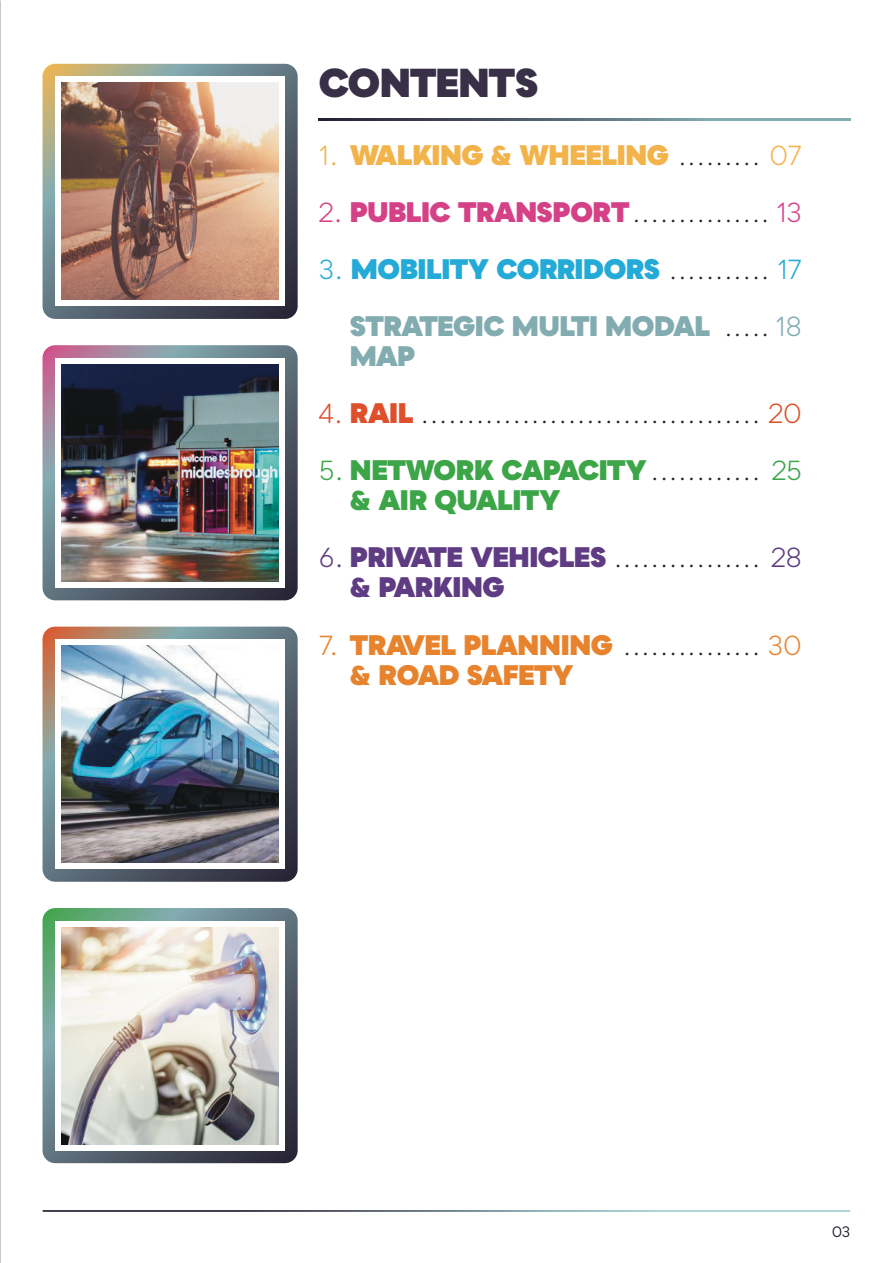
<style>
.page{position:relative;width:893px;height:1263px;background:#fff}
.page>*{position:absolute;margin:0;border:0;box-sizing:border-box;transform-origin:0 0}
.t1{font:900 39px "Bozon";letter-spacing:-.02em;color:#373047}
.t2{font:300 27.3px "Bozon";color:#242031}
.t3{font:900 27.3px/30px "Bozon";letter-spacing:-.03em;color:#e8832d}
.t4{font:900 27.3px/30px "Bozon";letter-spacing:-.025em;color:#5f3b83}
.t5{font:900 27.3px/30px "Bozon";letter-spacing:-.025em;color:#3ca548}
.t6{font:900 27.3px "Bozon";letter-spacing:-.02em;color:#d54186}
.t7{font:900 27.3px "Bozon";letter-spacing:-.015em;color:#24aad6}
.t8{font:900 27.3px "Bozon";letter-spacing:-.03em;color:#f2b34a}
.t9{font:900 27.3px/30px "Bozon";letter-spacing:-.02em;color:#82acb0}
.t10{font:15px "Bozon";color:#242031}
.s1{font-weight:400}
.s2{font-weight:300;color:#242031}
.s3{font-weight:400;color:#de502b}
.s4{font-weight:900;color:#de502b}
</style>
<div class="page">
<svg style="left:43px;top:64px;width:255px;height:255px;background:#707977"></svg>
<div style="left:55px;top:77px;width:230px;height:229px;background:#fff"></div>
<img style="left:62px;top:83px;width:217px;height:217px">
<svg style="left:43px;top:345px;width:255px;height:255px;background:#6c6d7c"></svg>
<div style="left:55px;top:358px;width:230px;height:230px;background:#fff"></div>
<svg style="left:43px;top:627px;width:255px;height:255px;background:#6c6d70"></svg>
<div style="left:55px;top:639px;width:230px;height:230px;background:#fff"></div>
<img style="left:62px;top:646px;width:217px;height:217px">
<svg style="left:43px;top:908px;width:255px;height:255px;background:#5d7877"></svg>
<div style="left:55px;top:921px;width:230px;height:229px;background:#fff"></div>
<img style="left:62px;top:927px;width:217px;height:217px">
<img style="left:62px;top:364px;width:217px;height:217px">
<svg style="left:319px;top:118px;width:531px;height:3px;background:#5d727c"></svg>
<svg style="left:43px;top:1210px;width:807px;height:2px;background:#798992"></svg>
<p class="t1" style="left:319px;top:56px;width:221px">CONTENTS</p>
<p class="t8" style="left:319px;top:136px;width:485px"><span class="s1">1.</span> WALKING &amp; WHEELING <span class="s2">.........</span> <span class="s1">07</span></p>
<p class="t6" style="left:319px;top:193px;width:485px"><span class="s1">2.</span> PUBLIC TRANSPORT<span class="s2">...............</span> <span class="s1">13</span></p>
<p class="t7" style="left:319px;top:250px;width:485px"><span class="s1">3.</span> MOBILITY CORRIDORS <span class="s2">...........</span> <span class="s1">17</span></p>
<p class="t9" style="left:350px;top:312px;width:454px">STRATEGIC MULTI MODAL <span class="s2">.....</span> <span class="s1">18<br></span>MAP</p>
<p class="t2" style="left:319px;top:396px;width:485px"><span class="s3">4.</span> <span class="s4">RAIL</span> ..................................... <span class="s3">20</span></p>
<p class="t5" style="left:350px;top:456px;width:454px;text-indent:-31px"><span class="s1">5.</span> NETWORK CAPACITY<span class="s2">............</span> <span class="s1">25 </span>&amp; AIR QUALITY</p>
<p class="t4" style="left:350px;top:543px;width:454px;text-indent:-31px"><span class="s1">6.</span> PRIVATE VEHICLES <span class="s2">................</span> <span class="s1">28 </span>&amp; PARKING</p>
<p class="t3" style="left:350px;top:630px;width:454px;text-indent:-31px"><span class="s1">7.</span> TRAVEL PLANNING <span class="s2">...............</span> <span class="s1">30 </span>&amp; ROAD SAFETY</p>
<p class="t10" style="left:832px;top:1222px;width:20px">03</p>
</div>
